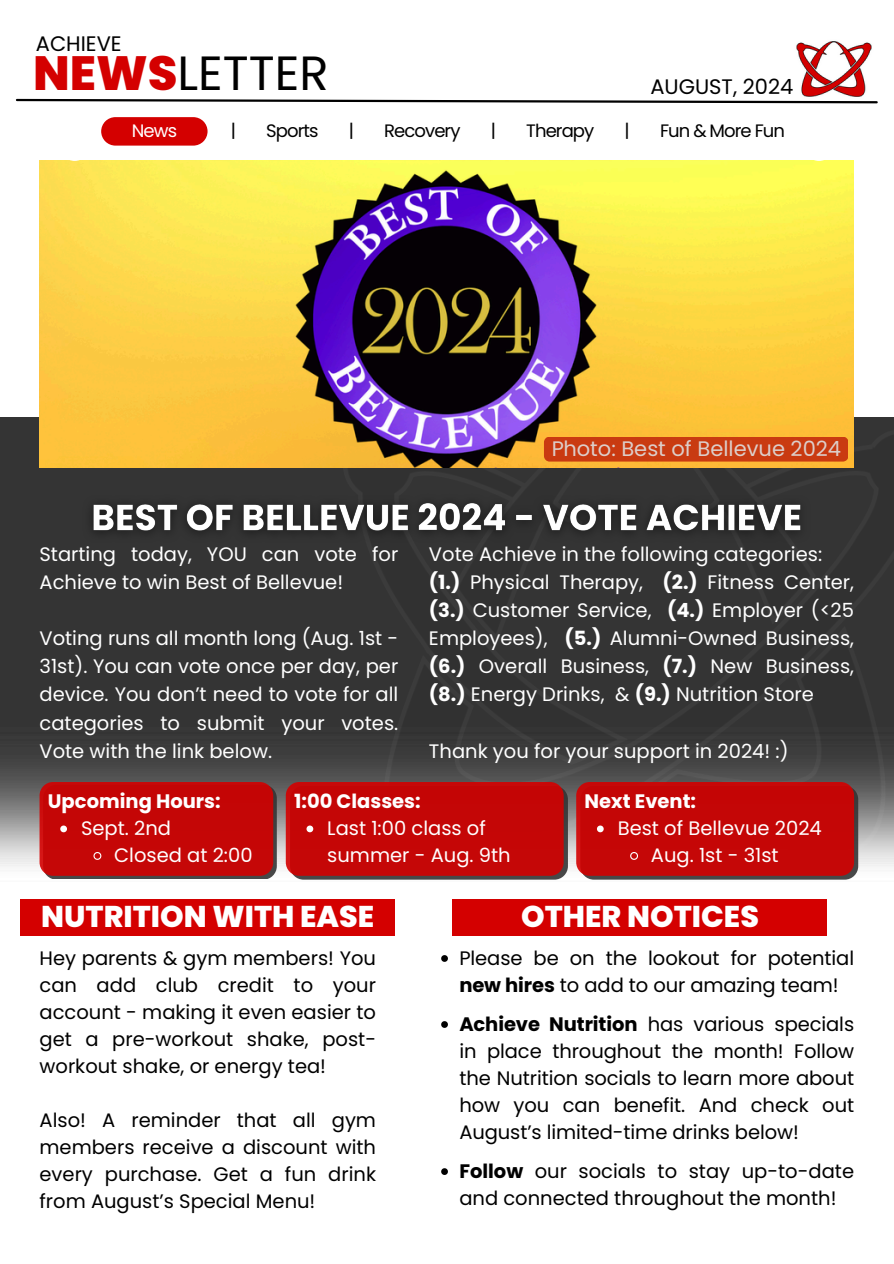
<style>
.page{position:relative;width:894px;height:1264px;background:#fff}
.page>*{position:absolute;margin:0;border:0;box-sizing:border-box;transform-origin:0 0}
.t1{font:48px "Poppins";color:#000}
.t2{font:800 30px "Poppins";color:#fff}
.t3{font:21px "Poppins";color:#dfdfdf}
.t4{font:21px "Poppins";color:#000}
.t5{font:19.5px/28.2px "Poppins";color:#fff;text-align:justify}
.t6{font:19.5px/27px "Poppins";color:#000;text-align:justify}
.t7{font:700 19.5px "Poppins";color:#fff}
.t8{font:18px "Poppins";letter-spacing:-.05em;color:#000}
.t9{font:18px "Poppins";color:#fff}
.s1{font-weight:800;color:#d40000}
.s2{font-weight:700}
</style>
<div class="page">
<div style="left:0;top:417px;width:893px;height:351px;background:#343434"></div>
<div style="left:452px;top:899px;width:375px;height:36px;background:#d40000"></div>
<img style="left:796px;top:41px;width:76px;height:56px">
<div style="left:20px;top:899px;width:375px;height:36px;background:#d40000"></div>
<img style="left:40px;top:161px;width:813px;height:306px">
<img style="left:0;top:729px;width:893px;height:151px">
<svg style="left:16px;top:98px;width:862px;height:63px"></svg>
<img style="left:92px;top:503px;width:709px;height:31px">
<div style="left:544px;top:436px;width:303px;height:25px;background:#c93b11;border-radius:6px"></div>
<svg style="left:441px;top:955px;width:7px;height:6px"></svg>
<svg style="left:441px;top:1021px;width:7px;height:6px"></svg>
<svg style="left:441px;top:1168px;width:7px;height:6px"></svg>
<svg style="left:286px;top:782px;width:281px;height:97px;background:#bf0a0a"></svg>
<svg style="left:40px;top:782px;width:237px;height:97px;background:#be0b0b"></svg>
<svg style="left:576px;top:782px;width:282px;height:97px;background:#c00b0b"></svg>
<p class="t4" style="left:36px;top:29px;width:87px">ACHIEVE</p>
<p class="t1" style="left:33px;top:39px;width:297px"><span class="s1">NEWS</span>LETTER</p>
<p class="t4" style="left:650px;top:72px;width:144px">AUGUST, 2024</p>
<h1 class="t9" style="left:132px;top:118px;width:47px">News</h1>
<p class="t8" style="left:231px;top:118px;width:7px">|</p>
<p class="t8" style="left:266px;top:118px;width:54px">Sports</p>
<p class="t8" style="left:348px;top:118px;width:7px">|</p>
<p class="t8" style="left:384px;top:118px;width:78px">Recovery</p>
<p class="t8" style="left:490px;top:118px;width:7px">|</p>
<p class="t8" style="left:526px;top:118px;width:70px">Therapy</p>
<p class="t8" style="left:624px;top:118px;width:7px">|</p>
<p class="t8" style="left:660px;top:118px;width:126px">Fun &amp; More Fun</p>
<p class="t3" style="left:551px;top:434px;width:291px">Photo: Best of Bellevue 2024</p>
<p class="t5" style="left:40px;top:540px;width:360px">Starting today, YOU can vote for<br>Achieve to win Best of Bellevue!</p>
<p class="t5" style="left:40px;top:624px;width:360px">Voting runs all month long (Aug. 1st - 31st). You can vote once per day, per device. You don’t need to vote for all categories to submit your votes.<br>Vote with the link below.</p>
<h2 class="t5" style="left:429px;top:540px;width:394px">Vote Achieve in the following categories:</h2>
<h5 class="t5" style="left:429px;top:568px;width:426px"><span class="s2">(1.)</span> Physical Therapy, <span class="s2">(2.)</span> Fitness Center, <span class="s2">(3.)</span> Customer Service, <span class="s2">(4.)</span> Employer (&lt;25<br>Employees), <span class="s2">(5.)</span> Alumni-Owned Business, <span class="s2">(6.)</span> Overall Business, <span class="s2">(7.)</span> New Business, <span class="s2">(8.)</span> Energy Drinks, &amp; <span class="s2">(9.)</span> Nutrition Store</h5>
<p class="t5" style="left:429px;top:736px;width:361px">Thank you for your support in 2024! :)</p>
<h6 class="t7" style="left:48px;top:787px;width:174px">Upcoming Hours:</h6>
<p class="t5" style="left:81px;top:813px;width:91px">Sept. 2nd</p>
<p class="t5" style="left:114px;top:840px;width:140px">Closed at 2:00</p>
<h6 class="t7" style="left:294px;top:787px;width:128px">1:00 Classes:</h6>
<p class="t5" style="left:327px;top:814px;width:185px;line-height:27px">Last 1:00 class of summer - Aug. 9th</p>
<h4 class="t7" style="left:584px;top:787px;width:113px">Next Event:</h4>
<p class="t5" style="left:617px;top:813px;width:205px">Best of Bellevue 2024</p>
<p class="t5" style="left:650px;top:840px;width:129px">Aug. 1st - 31st</p>
<p class="t2" style="left:41px;top:895px;width:334px">NUTRITION WITH EASE</p>
<p class="t2" style="left:521px;top:895px;width:239px">OTHER NOTICES</p>
<p class="t6" style="left:40px;top:944px;width:338px">Hey parents &amp; gym members! You can add club credit to your account - making it even easier to get a pre-workout shake, post&shy;workout shake, or energy tea!</p>
<p class="t6" style="left:40px;top:1106px;width:338px">Also! A reminder that all gym members receive a discount with every purchase. Get a fun drink from August’s Special Menu!</p>
<p class="t6" style="left:459px;top:944px;width:396px">Please be on the lookout for potential <span class="s2">new hires</span> to add to our amazing team!</p>
<h6 class="t6" style="left:459px;top:1010px;width:396px"><span class="s2">Achieve Nutrition</span> has various specials in place throughout the month! Follow the Nutrition socials to learn more about how you can benefit. And check out August’s limited-time drinks below!</h6>
<p class="t6" style="left:459px;top:1157px;width:396px"><span class="s2">Follow</span> our socials to stay up-to-date and connected throughout the month!</p>
</div>
